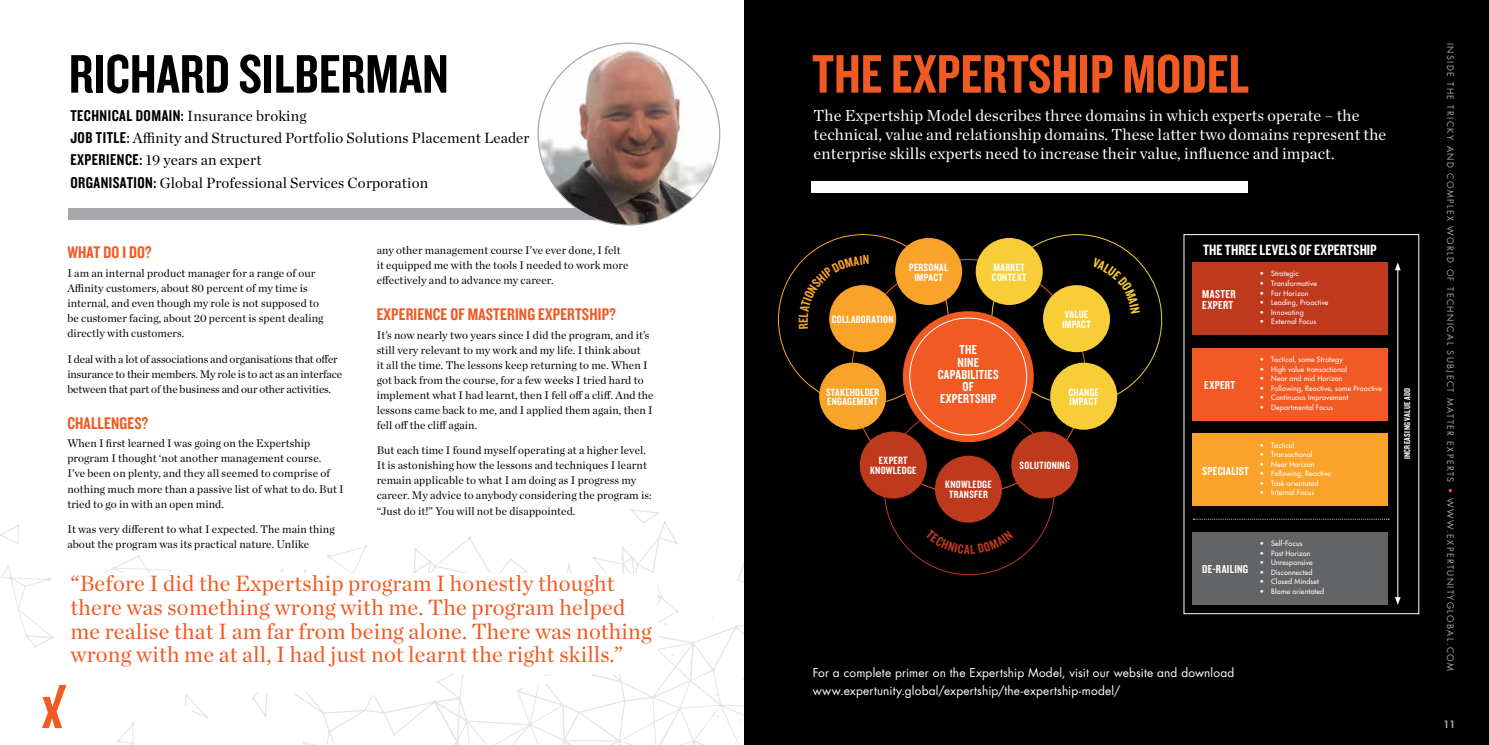
<style>
.page{position:relative;width:1489px;height:745px;background:#fff}
.page>*{position:absolute;margin:0;border:0;box-sizing:border-box;transform-origin:0 0}
.t1{font:56.25px "Knockout HTF49 Liteweight";color:#f15a22}
.t2{font:56.25px "Knockout HTF49 Liteweight";color:#000}
.t3{font:22.5px/23.8px "Chronicle Deck";letter-spacing:.01em;color:#f15a22}
.t4{font:17.5px "Knockout HTF49 Liteweight";letter-spacing:.01em;color:#f15a22}
.t5{font:16.25px/18.8px "Chronicle Deck";letter-spacing:.01em;color:#fff}
.t6{font:16.25px "Knockout HTF49 Liteweight";letter-spacing:.03em;color:#000}
.t7{font:15.5px "Knockout HTF49 Liteweight";letter-spacing:.01em;color:#fff}
.t8{font:15px/22.2px "Chronicle Deck";letter-spacing:.01em;color:#000}
.t9{font:13.5px/12.1px "Knockout HTF49 Liteweight";letter-spacing:.015em;color:#fff;text-align:center}
.t10{font:13.5px "Knockout HTF49 Liteweight";color:#f9a32a}
.t11{font:11.88px/18.5px "Futura";letter-spacing:.015em;color:#fff}
.t12{font:11.88px/10.8px "Knockout HTF49 Liteweight";letter-spacing:.03em;color:#fff}
.t13{font:11.25px/15px "Chronicle Deck";letter-spacing:.01em;color:#000}
.t14{font:11.25px/15px "Chronicle Deck";letter-spacing:-.01em;color:#000}
.t15{font:11px/9.8px "Knockout HTF49 Liteweight";letter-spacing:.025em;color:#fff}
.t16{font:800 10px "Futura";color:#a7a9ac}
.t17{font:8.88px "Knockout HTF49 Liteweight";letter-spacing:.03em;color:#fff}
.t18{font:8.75px "Futura";letter-spacing:.16em;color:#a7a9ac}
.t19{font:7.12px "Futura";letter-spacing:.02em;color:#fff}
.s1{font-family:"Chronicle Deck";font-size:15px}
.s2{font-family:"Knockout HTF49 Liteweight";font-size:16.25px}
.s3{color:#f15a22}
</style>
<div class="page">
<div style="left:744px;top:0;width:744px;height:744px;background:#000"></div>
<div style="left:69px;top:207px;width:562px;height:12px;background:#a7a9ac"></div>
<img style="left:538px;top:43px;width:181px;height:182px;border-radius:91px">
<div style="left:811px;top:181px;width:436px;height:12px;background:#fff"></div>
<div style="left:1050px;top:362px;width:67px;height:67px;background:#f7ce37;border-radius:50%"></div>
<div style="left:975px;top:238px;width:67px;height:67px;background:#f7ce37;border-radius:50%"></div>
<div style="left:895px;top:238px;width:67px;height:67px;background:#f9a32a;border-radius:50%"></div>
<div style="left:819px;top:362px;width:67px;height:67px;background:#f9a32a;border-radius:50%"></div>
<div style="left:859px;top:431px;width:67px;height:67px;background:#bf391d;border-radius:50%"></div>
<div style="left:934px;top:455px;width:67px;height:67px;background:#bf391d;border-radius:50%"></div>
<div style="left:1011px;top:431px;width:67px;height:67px;background:#bf391d;border-radius:50%"></div>
<div style="left:1042px;top:285px;width:67px;height:67px;background:#f7ce37;border-radius:50%"></div>
<div style="left:829px;top:285px;width:67px;height:67px;background:#f9a32a;border-radius:50%"></div>
<div style="left:902px;top:311px;width:131px;height:131px;background:#f15a22;border-radius:50%"></div>
<div style="left:1192px;top:262px;width:195px;height:73px;background:#bf391d"></div>
<div style="left:1192px;top:348px;width:195px;height:72px;background:#f15a22"></div>
<div style="left:1192px;top:433px;width:195px;height:73px;background:#f9a32a"></div>
<div style="left:1192px;top:532px;width:195px;height:72px;background:#636466"></div>
<hr style="left:1397px;top:268px;width:1px;height:330px;background:#fff">
<svg style="left:1395px;top:596px;width:5px;height:8px"></svg>
<svg style="left:1395px;top:262px;width:5px;height:8px"></svg>
<svg style="left:1193px;top:518px;width:195px;height:1px"></svg>
<svg style="left:105px;top:488px;width:639px;height:256px"></svg>
<div style="left:70px;top:572px;width:586px;height:100px;background:#fff"></div>
<div style="left:173px;top:706px;width:18px;height:13px;background:#fff"></div>
<div style="left:291px;top:424px;width:279px;height:100px;background:#fff"></div>
<div style="left:156px;top:503px;width:51px;height:43px;background:#fff"></div>
<svg style="left:42px;top:685px;width:24px;height:42px"></svg>
<svg style="left:1092px;top:258px;width:48px;height:55px"></svg>
<svg style="left:798px;top:255px;width:64px;height:74px"></svg>
<h1 class="t2" style="left:69px;top:45px;width:381px">RICHARD SILBERMAN</h1>
<h3 class="t6" style="left:70px;top:107px;width:237px">TECHNICAL DOMAIN: <span class="s1">Insurance broking</span></h3>
<h3 class="t8" style="left:70px;top:125px;width:461px"><span class="s2">JOB TITLE:</span> Affinity and Structured Portfolio Solutions Placement Leader<br><span class="s2">EXPERIENCE:</span> 19 years an expert<br><span class="s2">ORGANISATION:</span> Global Professional Services Corporation</h3>
<h3 class="t4" style="left:67px;top:243px;width:86px">WHAT DO I DO?</h3>
<p class="t13" style="left:67px;top:264px;width:258px">I am an internal product manager for a range of our Affinity customers, about 80 percent of my time is internal, and even though my role is not supposed to be customer facing, about 20 percent is spent dealing directly with customers.</p>
<p class="t14" style="left:67px;top:350px;width:276px">I deal with a lot of associations and organisations that offer insurance to their members. My role is to act as an interface between that part of the business and our other activities.</p>
<h3 class="t4" style="left:67px;top:414px;width:82px">CHALLENGES?</h3>
<p class="t13" style="left:67px;top:435px;width:278px">When I first learned I was going on the Expertship program I thought ‘not another management course.<br>I’ve been on plenty, and they all seemed to comprise of nothing much more than a passive list of what to do. But I tried to go in with an open mind.</p>
<p class="t13" style="left:67px;top:520px;width:269px">It was very different to what I expected. The main thing about the program was its practical nature. Unlike</p>
<p class="t13" style="left:376px;top:241px;width:253px">any other management course I’ve ever done, I felt it equipped me with the tools I needed to work more effectively and to advance my career.</p>
<h3 class="t4" style="left:376px;top:305px;width:241px">EXPERIENCE OF MASTERING EXPERTSHIP?</h3>
<p class="t13" style="left:376px;top:326px;width:278px">It’s now nearly two years since I did the program, and it’s still very relevant to my work and my life. I think about<br>it all the time. The lessons keep returning to me. When I got back from the course, for a few weeks I tried hard to implement what I had learnt, then I fell off a cliff. And the lessons came back to me, and I applied them again, then I fell off the cliff again.</p>
<p class="t13" style="left:376px;top:442px;width:276px">But each time I found myself operating at a higher level.<br>It is astonishing how the lessons and techniques I learnt remain applicable to what I am doing as I progress my career. My advice to anybody considering the program is: “Just do it!” You will not be disappointed.</p>
<h2 class="t3" style="left:70px;top:569px;width:583px">“Before I did the Expertship program I honestly thought there was something wrong with me. The program helped me realise that I am far from being alone. There was nothing wrong with me at all, I had just not learnt the right skills.”</h2>
<h1 class="t1" style="left:812px;top:45px;width:438px">THE EXPERTSHIP MODEL</h1>
<p class="t5" style="left:813px;top:105px;width:574px">The Expertship Model describes three domains in which experts operate – the technical, value and relationship domains. These latter two domains represent the enterprise skills experts need to increase their value, influence and impact.</p>
<p class="t10" style="left:862px;top:253px;width:8px">N</p>
<p class="t15" style="left:831px;top:314px;width:63px">COLLABORATION</p>
<p class="t15" style="left:826px;top:387px;width:55px">STAKEHOLDER<br>ENGAGEMENT</p>
<p class="t15" style="left:909px;top:262px;width:41px;text-align:center">PERSONAL<br>IMPACT</p>
<p class="t15" style="left:991px;top:262px;width:36px">MARKET<br>CONTEXT</p>
<p class="t9" style="left:937px;top:344px;width:63px">THE<br>NINE<br>CAPABILITIES<br>OF<br>EXPERTSHIP</p>
<p class="t15" style="left:1062px;top:309px;width:30px">VALUE<br>IMPACT</p>
<p class="t15" style="left:1068px;top:387px;width:32px">CHANGE<br>IMPACT</p>
<p class="t15" style="left:870px;top:456px;width:48px;text-align:center">EXPERT<br>KNOWLEDGE</p>
<p class="t15" style="left:945px;top:480px;width:48px;text-align:center">KNOWLEDGE<br>TRANSFER</p>
<p class="t15" style="left:1019px;top:460px;width:52px">SOLUTIONING</p>
<h3 class="t7" style="left:1202px;top:241px;width:175px">THE THREE LEVELS OF EXPERTSHIP</h3>
<p class="t12" style="left:1202px;top:289px;width:35px">MASTER<br>EXPERT</p>
<p class="t19" style="left:1259px;top:269px;width:40px">• Strategic</p>
<p class="t19" style="left:1259px;top:278px;width:59px">• Transformative</p>
<p class="t19" style="left:1259px;top:288px;width:50px">• Far Horizon</p>
<p class="t19" style="left:1259px;top:297px;width:70px">• Leading, Proactive</p>
<p class="t19" style="left:1259px;top:307px;width:45px">• Innovating</p>
<p class="t19" style="left:1259px;top:317px;width:58px">• External Focus</p>
<p class="t12" style="left:1204px;top:380px;width:32px">EXPERT</p>
<p class="t19" style="left:1259px;top:354px;width:85px">• Tactical, some Strategy</p>
<p class="t19" style="left:1259px;top:364px;width:89px">• High value transactional</p>
<p class="t19" style="left:1259px;top:373px;width:84px">• Near and mid Horizon</p>
<p class="t19" style="left:1259px;top:383px;width:124px">• Following, Reactive, some Proactive</p>
<p class="t19" style="left:1259px;top:393px;width:90px">• Continuous Improvement</p>
<p class="t19" style="left:1259px;top:402px;width:75px">• Departmental Focus</p>
<p class="t12" style="left:1202px;top:465px;width:48px">SPECIALIST</p>
<p class="t19" style="left:1259px;top:440px;width:36px">• Tactical</p>
<p class="t19" style="left:1259px;top:449px;width:54px">• Transactional</p>
<p class="t19" style="left:1259px;top:459px;width:56px">• Near Horizon</p>
<p class="t19" style="left:1259px;top:468px;width:73px">• Following, Reactive</p>
<p class="t19" style="left:1259px;top:478px;width:60px">• Task orientated</p>
<p class="t19" style="left:1259px;top:488px;width:56px">• Internal Focus</p>
<p class="t12" style="left:1202px;top:564px;width:47px">DE-RAILING</p>
<p class="t19" style="left:1259px;top:538px;width:44px">• Self-Focus</p>
<p class="t19" style="left:1259px;top:548px;width:52px">• Past Horizon</p>
<p class="t19" style="left:1259px;top:557px;width:54px">• Unresponsive</p>
<p class="t19" style="left:1259px;top:567px;width:54px">• Disconnected</p>
<p class="t19" style="left:1259px;top:576px;width:61px">• Closed Mindset</p>
<p class="t19" style="left:1259px;top:586px;width:66px">• Blame orientated</p>
<p class="t17" style="left:1402px;top:459px;width:73px;rotate:-90deg">INCREASING VALUE ADD</p>
<p class="t11" style="left:812px;top:662px;width:423px">For a complete primer on the Expertship Model, visit our website and download www.expertunity.global/expertship/the-expertship-model/</p>
<p class="t18" style="left:1455px;top:43px;width:629px;rotate:90deg">INSIDE THE TRICKY AND COMPLEX WORLD OF TECHNICAL SUBJECT MATTER EXPERTS <span class="s3">•</span> WWW.EXPERTUNITYGLOBAL.COM</p>
<p class="t16" style="left:1443px;top:717px;width:13px">11</p>
</div>
